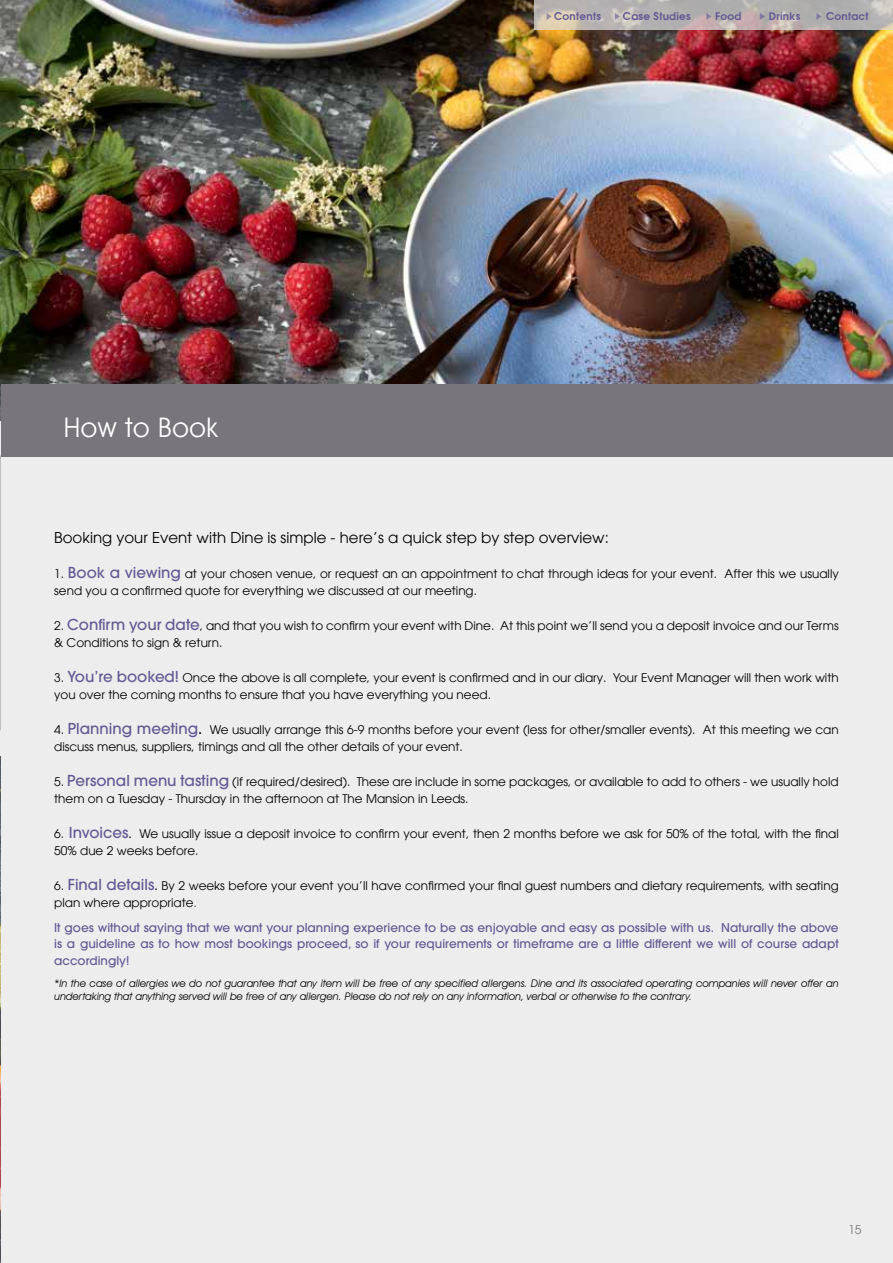
<style>
.page{position:relative;width:893px;height:1263px;background:#fff}
.page>*{position:absolute;margin:0;border:0;box-sizing:border-box;transform-origin:0 0}
.t1{font:27px "Avant Guard Regular SWFTE";letter-spacing:.025em;color:#fff}
.t2{font:15px "Avant Garde LT";color:#000}
.t3{font:12px/16.5px "Avant Garde LT";color:#000}
.t4{font:500 12px/16.5px "Avant Garde";color:#645993;text-align:justify}
.t5{font:12px "Avant Garde LT";color:#78767b}
.t6{font:italic 10.5px/13.5px "Avant Garde IT Cby BT";color:#000}
.t7{font:600 10.5px "Avant Garde";letter-spacing:.025em;color:#645993}
.s1{font-family:"Avant Garde";font-weight:500;font-size:15px;color:#645993}
.s2{font-family:"Avant Garde";font-weight:500;font-size:15px}
.s3{font-family:"Avant Garde";font-weight:500}
.s4{font-size:10.5px}
</style>
<div class="page">
<hr style="left:0;top:210px;width:1px;height:249px;background:#ededed">
<img style="left:0;top:456px;width:1px;height:275px">
<hr style="left:0;top:731px;width:1px;height:532px;background:#ededed">
<img style="left:0;top:757px;width:1px;height:506px">
<img style="left:0;top:0;width:893px;height:420px">
<div style="left:1px;top:446px;width:892px;height:817px;background:#ededed"></div>
<div style="left:1px;top:384px;width:892px;height:72px;background:#78767b"></div>
<svg style="left:534px;top:0;width:359px;height:30px;background:#b9b4b1"></svg>
<svg style="left:547px;top:13px;width:5px;height:7px"></svg>
<svg style="left:615px;top:13px;width:5px;height:7px"></svg>
<svg style="left:706px;top:13px;width:5px;height:7px"></svg>
<svg style="left:760px;top:13px;width:5px;height:7px"></svg>
<svg style="left:816px;top:13px;width:5px;height:7px"></svg>
<h1 class="t1" style="left:64px;top:411px;width:156px">How to Book</h1>
<p class="t7" style="left:554px;top:9px;width:48px">Contents</p>
<p class="t7" style="left:623px;top:9px;width:69px">Case Studies</p>
<p class="t7" style="left:715px;top:9px;width:28px">Food</p>
<p class="t7" style="left:769px;top:9px;width:33px">Drinks</p>
<p class="t7" style="left:826px;top:9px;width:44px">Contact</p>
<p class="t2" style="left:54px;top:528px;width:556px">Booking your Event with Dine is simple - here’s a quick step by step overview:</p>
<p class="t3" style="left:54px;top:565px;width:786px">1. <span class="s1">Book a viewing</span> at your chosen venue, or request an an appointment to chat through ideas for your event. After this we usually send you a confirmed quote for everything we discussed at our meeting.</p>
<p class="t3" style="left:54px;top:617px;width:786px">2. <span class="s1">Confirm your date</span>, and that you wish to confirm your event with Dine. At this point we’ll send you a deposit invoice and our Terms &amp; Conditions to sign &amp; return.</p>
<p class="t3" style="left:54px;top:669px;width:786px">3. <span class="s1">You’re booked!</span> Once the above is all complete, your event is confirmed and in our diary. Your Event Manager will then work with you over the coming months to ensure that you have everything you need.</p>
<p class="t3" style="left:54px;top:721px;width:786px">4. <span class="s1">Planning meeting</span><span class="s2">.</span> We usually arrange this 6-9 months before your event (less for other/smaller events). At this meeting we can discuss menus, suppliers, timings and all the other details of your event.</p>
<p class="t3" style="left:54px;top:773px;width:786px">5. <span class="s1">Personal menu tasting</span> (if required/desired). These are include in some packages, or available to add to others - we usually hold them on a Tuesday - Thursday in the afternoon at The Mansion in Leeds.</p>
<p class="t3" style="left:54px;top:825px;width:786px">6. <span class="s1">Invoices</span><span class="s3">.</span> We usually issue a deposit invoice to confirm your event, then 2 months before we ask for 50% of the total, with the final<br>50% due 2 weeks before.</p>
<p class="t3" style="left:54px;top:877px;width:786px">6. <span class="s1">Final details</span><span class="s3">.</span> By 2 weeks before your event you’ll have confirmed your final guest numbers and dietary requirements, with seating plan where appropriate<span class="s4">.</span></p>
<p class="t4" style="left:54px;top:919px;width:786px">It goes without saying that we want your planning experience to be as enjoyable and easy as possible with us. Naturally the above is a guideline as to how most bookings proceed, so if your requirements or timeframe are a little different we will of course adapt accordingly!</p>
<p class="t6" style="left:54px;top:976px;width:786px">*In the case of allergies we do not guarantee that any item will be free of any specified allergens. Dine and its associated operating companies will never offer an undertaking that anything served will be free of any allergen. Please do not rely on any information, verbal or otherwise to the contrary.</p>
<p class="t5" style="left:848px;top:1222px;width:15px">15</p>
</div>
